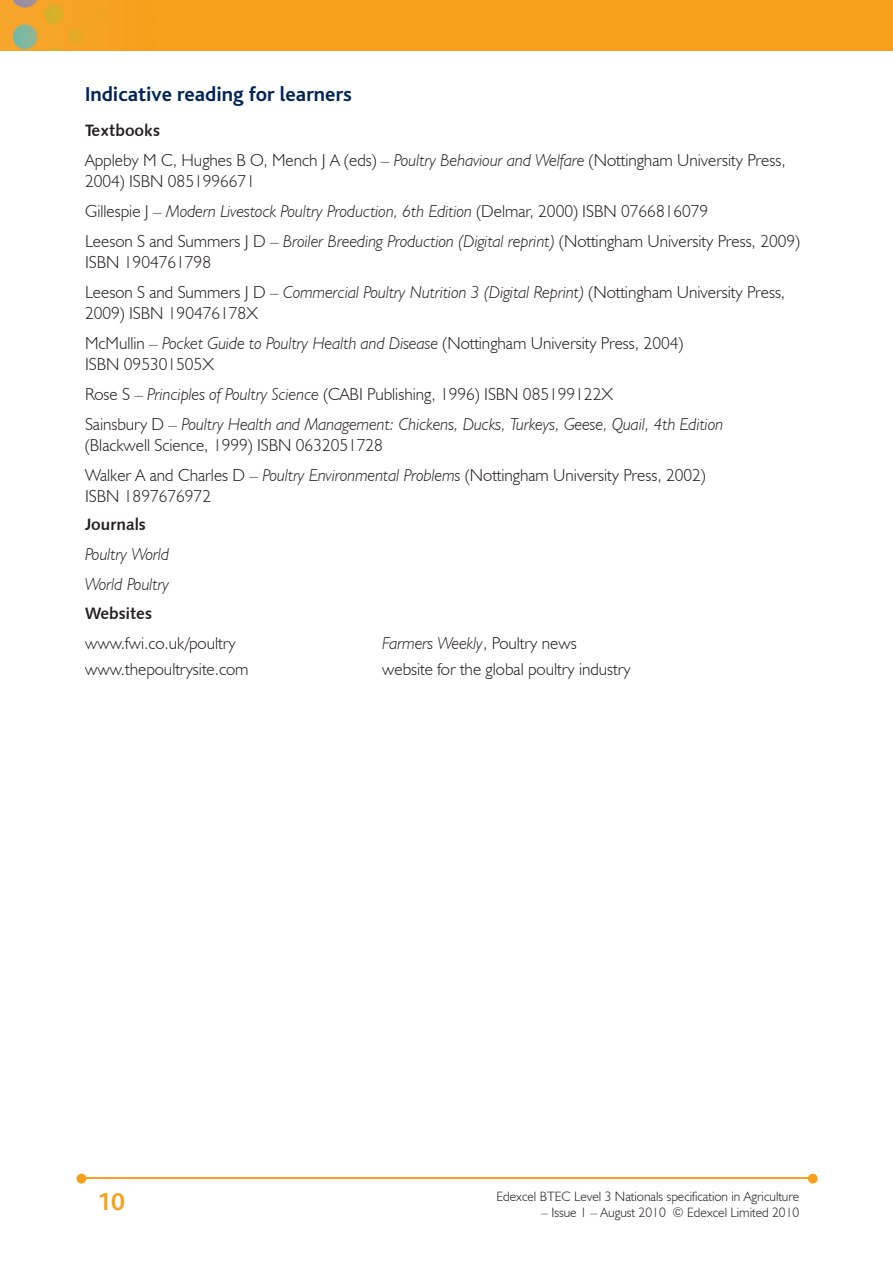
<style>
.page{position:relative;width:893px;height:1263px;background:#fff}
.page>*{position:absolute;margin:0;border:0;box-sizing:border-box;transform-origin:0 0}
.t1{font:700 25.5px "Bliss";color:#f6a01b}
.t2{font:700 21px "Bliss";color:#002556}
.t3{font:300 17.25px/30px "Humanist 521 BT";color:#231f20}
.t4{font:italic 300 17.25px/30px "Humanist 521 BT";color:#231f20}
.t5{font:16.5px "Humanist 531 BT Bold A";color:#231f20}
.t6{font:300 13.5px "Humanist 521 BT";color:#231f20}
.s1{font-style:italic}
.s2{font-style:normal}
</style>
<div class="page">
<img style="left:0;top:0;width:893px;height:51px">
<hr style="left:82px;top:1178px;width:728px;height:1px;background:#f6a01b">
<svg style="left:808px;top:1174px;width:10px;height:9px"></svg>
<svg style="left:77px;top:1174px;width:9px;height:9px"></svg>
<p class="t2" style="left:85px;top:83px;width:268px">Indicative reading for learners</p>
<p class="t5" style="left:85px;top:120px;width:77px">Textbooks</p>
<p class="t3" style="left:85px;top:149px;width:702px;line-height:21px">Appleby M C, Hughes B O, Mench J A (eds) – <span class="s1">Poultry Behaviour and Welfare</span> (Nottingham University Press,<br>2004) ISBN 0851996671</p>
<p class="t3" style="left:85px;top:195px;width:716px">Gillespie J – <span class="s1">Modern Livestock Poultry Production, 6th Edition</span> (Delmar, 2000) ISBN 0766816079<br>Leeson S and Summers J D – <span class="s1">Broiler Breeding Production (Digital reprint)</span> (Nottingham University Press, 2009)</p>
<p class="t3" style="left:85px;top:246px;width:702px">ISBN 1904761798<br>Leeson S and Summers J D – <span class="s1">Commercial Poultry Nutrition 3 (Digital Reprint)</span> (Nottingham University Press,</p>
<p class="t3" style="left:85px;top:297px;width:600px">2009) ISBN 190476178X<br>McMullin – <span class="s1">Pocket Guide to Poultry Health and Disease</span> (Nottingham University Press, 2004)</p>
<p class="t4" style="left:85px;top:349px;width:640px"><span class="s2">ISBN 095301505X<br>Rose S –</span> Principles of Poultry Science <span class="s2">(CABI Publishing, 1996) ISBN 085199122X<br>Sainsbury D –</span> Poultry Health and Management: Chickens, Ducks, Turkeys, Geese, Quail, 4th Edition</p>
<p class="t3" style="left:85px;top:429px;width:622px">(Blackwell Science, 1999) ISBN 0632051728<br>Walker A and Charles D – <span class="s1">Poultry Environmental Problems</span> (Nottingham University Press, 2002)</p>
<p class="t3" style="left:85px;top:480px;width:127px">ISBN 1897676972</p>
<p class="t5" style="left:85px;top:514px;width:62px">Journals</p>
<p class="t4" style="left:85px;top:539px;width:86px">Poultry World<br>World Poultry</p>
<p class="t5" style="left:85px;top:603px;width:69px">Websites</p>
<p class="t3" style="left:85px;top:627px;width:152px">www.fwi.co.uk/poultry</p>
<p class="t4" style="left:382px;top:628px;width:196px">Farmers Weekly<span class="s2">, Poultry news</span></p>
<p class="t3" style="left:85px;top:654px;width:165px">www.thepoultrysite.com</p>
<p class="t3" style="left:382px;top:654px;width:250px">website for the global poultry industry</p>
<h1 class="t1" style="left:97px;top:1189px;width:29px">10</h1>
<p class="t6" style="left:497px;top:1188px;width:304px">Edexcel BTEC Level 3 Nationals specification in Agriculture</p>
<p class="t6" style="left:541px;top:1204px;width:260px">– Issue 1 – August 2010 © Edexcel Limited 2010</p>
</div>
